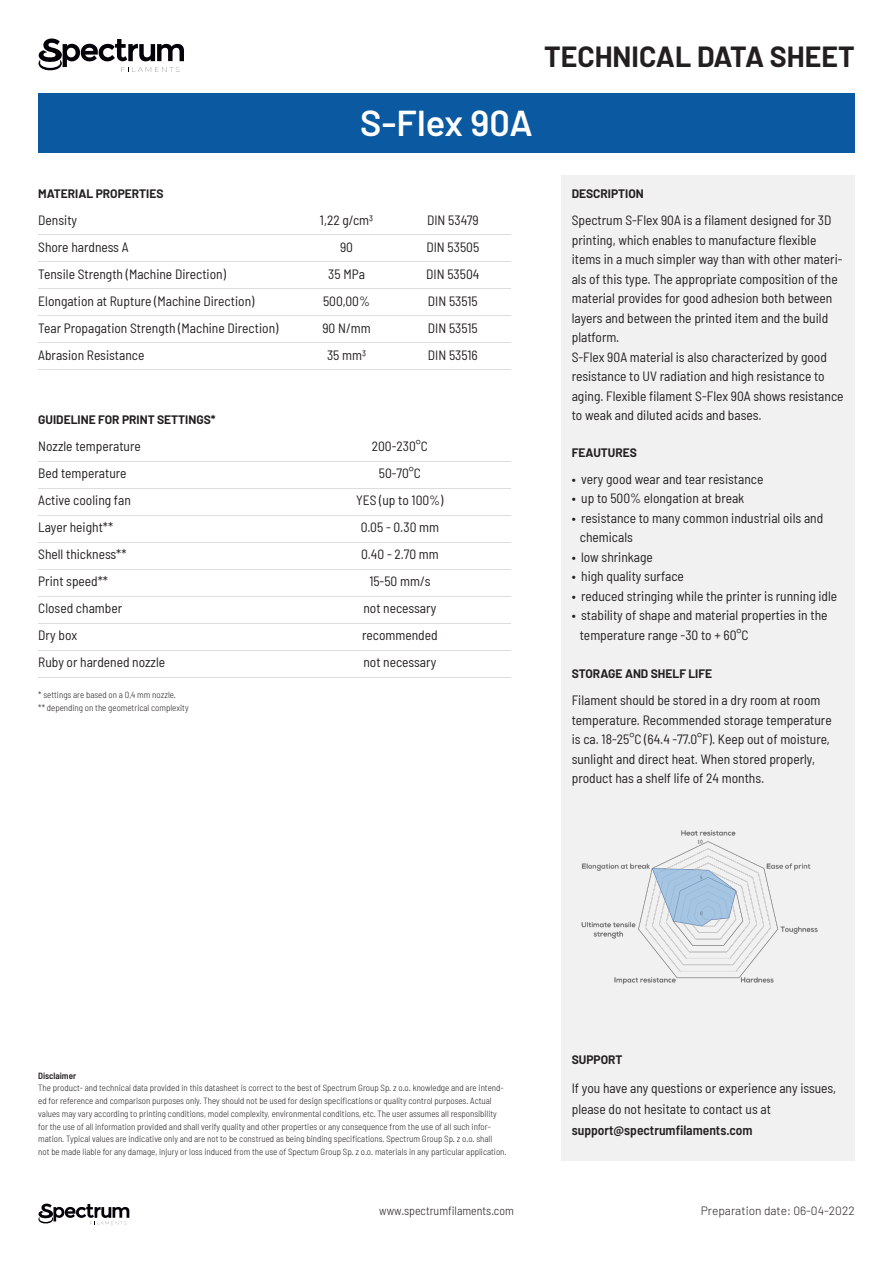
<style>
.page{position:relative;width:893px;height:1263px;background:#fff}
.page>*{position:absolute;margin:0;border:0;box-sizing:border-box;transform-origin:0 0}
.t1{font:600 36px "Barlow";color:#fff}
.t2{font:700 28.5px "Barlow";color:#231f20}
.t3{font:semi-condensed 13.5px/19.5px "Barlow";color:#231f20}
.t4{font:700 12px "Barlow";color:#231f20}
.t5{font:300 12px "Barlow";color:#231f20}
.t6{font:300 semi-condensed 12px "Barlow";color:#231f20}
.t7{font:300 semi-condensed 9px/12.8px "Barlow";color:#231f20}
.t8{font:600 semi-condensed 9px "Barlow";color:#231f20}
.s1{font-weight:600}
</style>
<div class="page">
<div style="left:561px;top:175px;width:294px;height:985px;background:#f1f1f1"></div>
<div style="left:38px;top:94px;width:817px;height:59px;background:#0b59a0"></div>
<svg style="left:38px;top:39px;width:146px;height:33px"></svg>
<svg style="left:38px;top:1203px;width:91px;height:21px"></svg>
<hr style="left:38px;top:234px;width:472px;height:1px;background:#dcdddf">
<hr style="left:38px;top:261px;width:472px;height:1px;background:#dcdddf">
<hr style="left:38px;top:288px;width:472px;height:1px;background:#dcdddf">
<hr style="left:38px;top:315px;width:472px;height:1px;background:#dcdddf">
<hr style="left:38px;top:342px;width:472px;height:1px;background:#dcdddf">
<hr style="left:38px;top:369px;width:472px;height:1px;background:#dcdddf">
<hr style="left:38px;top:462px;width:472px;height:1px;background:#dcdddf">
<hr style="left:38px;top:489px;width:472px;height:1px;background:#dcdddf">
<hr style="left:38px;top:516px;width:472px;height:1px;background:#dcdddf">
<hr style="left:38px;top:543px;width:472px;height:1px;background:#dcdddf">
<hr style="left:38px;top:570px;width:472px;height:1px;background:#dcdddf">
<hr style="left:38px;top:597px;width:472px;height:1px;background:#dcdddf">
<hr style="left:38px;top:624px;width:472px;height:1px;background:#dcdddf">
<hr style="left:38px;top:651px;width:472px;height:1px;background:#dcdddf">
<hr style="left:38px;top:678px;width:472px;height:1px;background:#dcdddf">
<img style="left:581px;top:830px;width:237px;height:155px">
<p class="t2" style="left:544px;top:35px;width:312px">TECHNICAL DATA SHEET</p>
<p class="t1" style="left:360px;top:97px;width:174px">S-Flex 90A</p>
<p class="t4" style="left:38px;top:185px;width:127px">MATERIAL PROPERTIES</p>
<p class="t4" style="left:572px;top:185px;width:74px">DESCRIPTION</p>
<p class="t3" style="left:38px;top:210px;width:40px">Density</p>
<p class="t3" style="left:38px;top:237px;width:92px">Shore hardness A</p>
<p class="t3" style="left:38px;top:264px;width:189px">Tensile Strength (Machine Direction)</p>
<p class="t3" style="left:38px;top:291px;width:218px">Elongation at Rupture (Machine Direction)</p>
<p class="t3" style="left:38px;top:318px;width:242px">Tear Propagation Strength (Machine Direction)</p>
<p class="t3" style="left:38px;top:345px;width:108px">Abrasion Resistance</p>
<p class="t4" style="left:38px;top:411px;width:179px">GUIDELINE FOR PRINT SETTINGS*</p>
<p class="t3" style="left:320px;top:210px;width:55px">1,22 g/cm3</p>
<p class="t3" style="left:340px;top:237px;width:15px">90</p>
<p class="t3" style="left:328px;top:264px;width:38px">35 MPa</p>
<p class="t3" style="left:323px;top:291px;width:48px">500,00%</p>
<p class="t3" style="left:322px;top:318px;width:50px">90 N/mm</p>
<p class="t3" style="left:327px;top:345px;width:41px">35 mm3</p>
<p class="t3" style="left:427px;top:210px;width:53px">DIN 53479</p>
<p class="t3" style="left:426px;top:237px;width:54px">DIN 53505</p>
<p class="t3" style="left:426px;top:264px;width:55px">DIN 53504</p>
<p class="t3" style="left:428px;top:291px;width:51px">DIN 53515</p>
<p class="t3" style="left:428px;top:318px;width:51px">DIN 53515</p>
<p class="t3" style="left:428px;top:345px;width:51px">DIN 53516</p>
<p class="t3" style="left:572px;top:210px;width:272px">Spectrum S-Flex 90A is a filament designed for 3D printing, which enables to manufacture flexible items in a much simpler way than with other materi&shy;als of this type. The appropriate composition of the material provides for good adhesion both between layers and between the printed item and the build platform.</p>
<p class="t3" style="left:572px;top:346px;width:273px">S-Flex 90A material is also characterized by good resistance to UV radiation and high resistance to aging. Flexible filament S-Flex 90A shows resistance to weak and diluted acids and bases.</p>
<p class="t3" style="left:38px;top:435px;width:104px">Nozzle temperature</p>
<p class="t3" style="left:38px;top:462px;width:90px">Bed temperature</p>
<p class="t3" style="left:38px;top:489px;width:94px">Active cooling fan</p>
<p class="t3" style="left:38px;top:516px;width:76px">Layer height**</p>
<p class="t3" style="left:38px;top:543px;width:90px">Shell thickness**</p>
<p class="t3" style="left:38px;top:570px;width:71px">Print speed**</p>
<p class="t3" style="left:38px;top:597px;width:85px">Closed chamber</p>
<p class="t3" style="left:38px;top:624px;width:40px">Dry box</p>
<p class="t3" style="left:38px;top:651px;width:128px">Ruby or hardened nozzle</p>
<p class="t7" style="left:38px;top:687px;width:139px">* settings are based on a 0,4 mm nozzle.</p>
<p class="t7" style="left:38px;top:701px;width:152px">** depending on the geometrical complexity</p>
<p class="t3" style="left:372px;top:435px;width:58px">200-230°C</p>
<p class="t3" style="left:379px;top:462px;width:44px">50-70°C</p>
<p class="t3" style="left:356px;top:489px;width:89px">YES (up to 100%)</p>
<p class="t3" style="left:361px;top:516px;width:80px">0.05 - 0.30 mm</p>
<p class="t3" style="left:361px;top:543px;width:79px">0.40 - 2.70 mm</p>
<p class="t3" style="left:369px;top:570px;width:63px">15-50 mm/s</p>
<p class="t3" style="left:363px;top:597px;width:74px">not necessary</p>
<p class="t3" style="left:362px;top:624px;width:77px">recommended</p>
<p class="t3" style="left:363px;top:651px;width:74px">not necessary</p>
<p class="t4" style="left:572px;top:443px;width:67px">FEAUTURES</p>
<p class="t3" style="left:572px;top:468px;width:193px">• very good wear and tear resistance</p>
<p class="t3" style="left:572px;top:488px;width:174px">• up to 500% elongation at break</p>
<p class="t3" style="left:580px;top:507px;width:245px;text-indent:-8px">• resistance to many common industrial oils and chemicals</p>
<p class="t3" style="left:572px;top:546px;width:83px">• low shrinkage</p>
<p class="t3" style="left:572px;top:566px;width:114px">• high quality surface</p>
<p class="t3" style="left:572px;top:585px;width:267px">• reduced stringing while the printer is running idle</p>
<p class="t3" style="left:580px;top:605px;width:249px;text-indent:-8px">• stability of shape and material properties in the temperature range -30 to + 60°C</p>
<p class="t4" style="left:572px;top:665px;width:142px">STORAGE AND SHELF LIFE</p>
<p class="t3" style="left:572px;top:689px;width:261px">Filament should be stored in a dry room at room temperature. Recommended storage temperature is ca. 18-25°C (64.4 -77.0°F). Keep out of moisture, sunlight and direct heat. When stored properly, product has a shelf life of 24 months.</p>
<p class="t8" style="left:38px;top:1069px;width:39px">Disclaimer</p>
<p class="t7" style="left:38px;top:1081px;width:470px">The product- and technical data provided in this datasheet is correct to the best of Spectrum Group Sp. z o.o. knowledge and are intend&shy;ed for reference and comparison purposes only. They should not be used for design specifications or quality control purposes. Actual values may vary according to printing conditions, model complexity, environmental conditions, etc. The user assumes all responsibility for the use of all information provided and shall verify quality and other properties or any consequence from the use of all such infor&shy;mation. Typical values are indicative only and are not to be construed as being binding specifications. Spectrum Group Sp. z o.o. shall<br>not be made liable for any damage, injury or loss induced from the use of Spectum Group Sp. z o.o. materials in any particular application.</p>
<p class="t4" style="left:572px;top:1051px;width:52px">SUPPORT</p>
<p class="t3" style="left:572px;top:1077px;width:266px;line-height:21px">If you have any questions or experience any issues, please do not hesitate to contact us at <span class="s1">support@spectrumfilaments.com</span></p>
<p class="t6" style="left:379px;top:1202px;width:136px">www.spectrumfilaments.com</p>
<p class="t5" style="left:701px;top:1202px;width:156px">Preparation date: 06-04-2022</p>
</div>
